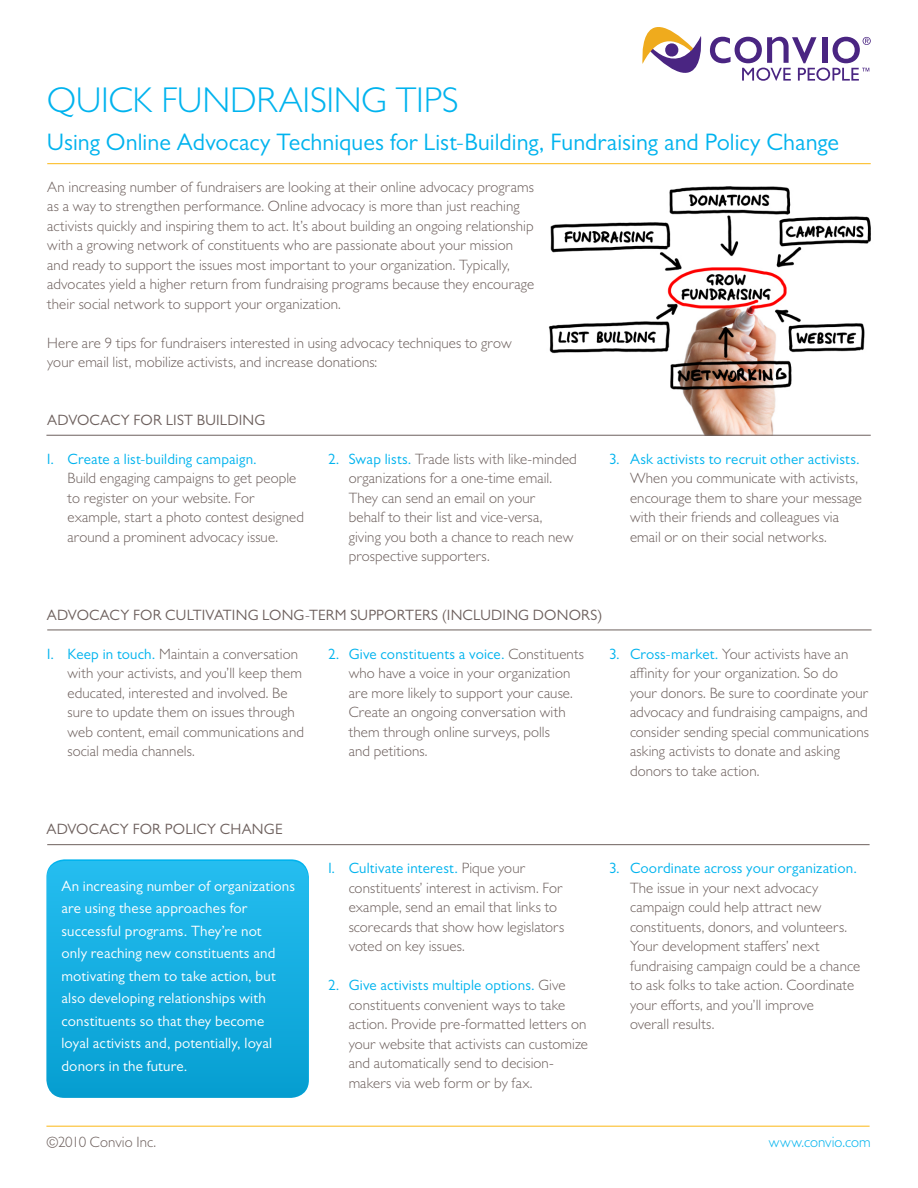
<style>
.page{position:relative;width:918px;height:1188px;background:#fff}
.page>*{position:absolute;margin:0;border:0;box-sizing:border-box;transform-origin:0 0}
.head{font:300 36px "Gill Sans MT Pro";letter-spacing:-.005em;color:#00b3ee}
.subhead{font:24px "Gill Sans MT Pro";color:#00b3ee}
.Numbered_list{font:300 15px/19.5px "Gill Sans MT Pro";letter-spacing:.005em;color:#6d605d}
.t1{font:15px/22.5px "Gill Sans MT Pro";letter-spacing:.015em;color:#fff}
.body_copy{font:15px "Gill Sans MT Pro";letter-spacing:.01em;color:#6d605d}
.body_copy-2{font:300 15px "Gill Sans MT Pro";color:#6d605d}
.body_copy-3{font:300 15px "Gill Sans MT Pro";letter-spacing:.005em;color:#00b3ee}
.s1{font-weight:400;color:#00b3ee}
</style>
<div class="page">
<img style="left:544px;top:186px;width:327px;height:249px">
<svg style="left:642px;top:27px;width:229px;height:54px"></svg>
<hr style="left:47px;top:630px;width:825px;height:1px;background:#6d605d">
<hr style="left:47px;top:844px;width:823px;height:1px;background:#6d605d">
<div style="left:46px;top:861px;width:263px;height:237px;background:linear-gradient(to bottom,#25bdf0,#069ed1);border-radius:18px"></div>
<hr style="left:46px;top:435px;width:825px;height:1px;background:#6d605d">
<hr style="left:47px;top:163px;width:824px;height:1px;background:#fcb814">
<hr style="left:46px;top:1126px;width:824px;height:1px;background:#fcb814">
<p class="head" style="left:47px;top:78px;width:413px">QUICK FUNDRAISING TIPS</p>
<p class="subhead" style="left:47px;top:127px;width:793px">Using Online Advocacy Techniques for List-Building, Fundraising and Policy Change</p>
<p class="Numbered_list" style="left:47px;top:177px;width:489px">An increasing number of fundraisers are looking at their online advocacy programs as a way to strengthen performance. Online advocacy is more than just reaching activists quickly and inspiring them to act. It’s about building an ongoing relationship with a growing network of constituents who are passionate about your mission and ready to support the issues most important to your organization. Typically, advocates yield a higher return from fundraising programs because they encourage their social network to support your organization.</p>
<p class="Numbered_list" style="left:47px;top:333px;width:466px">Here are 9 tips for fundraisers interested in using advocacy techniques to grow your email list, mobilize activists, and increase donations:</p>
<p class="body_copy" style="left:47px;top:411px;width:220px">ADVOCACY FOR LIST BUILDING</p>
<p class="Numbered_list" style="left:68px;top:448px;width:238px;text-indent:-20px"><span class="s1">1. Create a list-building campaign.<br></span>Build engaging campaigns to get people to register on your website. For example, start a photo contest designed around a prominent advocacy issue.</p>
<p class="Numbered_list" style="left:349px;top:448px;width:230px;text-indent:-20px"><span class="s1">2. Swap lists.</span> Trade lists with like-minded organizations for a one-time email.<br>They can send an email on your<br>behalf to their list and vice-versa, giving you both a chance to reach new prospective supporters.</p>
<p class="Numbered_list" style="left:630px;top:448px;width:234px;text-indent:-20px"><span class="s1">3. Ask activists to recruit other activists.<br></span>When you communicate with activists, encourage them to share your message with their friends and colleagues via email or on their social networks.</p>
<p class="body_copy" style="left:47px;top:606px;width:557px">ADVOCACY FOR CULTIVATING LONG-TERM SUPPORTERS (INCLUDING DONORS)</p>
<p class="Numbered_list" style="left:68px;top:643px;width:238px;text-indent:-20px"><span class="s1">1. Keep in touch.</span> Maintain a conversation with your activists, and you’ll keep them educated, interested and involved. Be sure to update them on issues through web content, email communications and social media channels.</p>
<p class="Numbered_list" style="left:349px;top:643px;width:237px;text-indent:-20px"><span class="s1">2. Give constituents a voice.</span> Constituents who have a voice in your organization are more likely to support your cause.<br>Create an ongoing conversation with them through online surveys, polls<br>and petitions.</p>
<p class="Numbered_list" style="left:630px;top:643px;width:241px;text-indent:-20px"><span class="s1">3. Cross-market.</span> Your activists have an affinity for your organization. So do<br>your donors. Be sure to coordinate your advocacy and fundraising campaigns, and consider sending special communications asking activists to donate and asking donors to take action.</p>
<p class="body_copy" style="left:46px;top:820px;width:238px">ADVOCACY FOR POLICY CHANGE</p>
<p class="t1" style="left:61px;top:874px;width:235px">An increasing number of organizations are using these approaches for successful programs. They’re not<br>only reaching new constituents and motivating them to take action, but also developing relationships with constituents so that they become loyal activists and, potentially, loyal donors in the future.</p>
<p class="Numbered_list" style="left:349px;top:858px;width:217px;text-indent:-20px"><span class="s1">1. Cultivate interest.</span> Pique your constituents’ interest in activism. For example, send an email that links to scorecards that show how legislators voted on key issues.</p>
<p class="Numbered_list" style="left:349px;top:975px;width:241px;text-indent:-20px"><span class="s1">2. Give activists multiple options.</span> Give constituents convenient ways to take action. Provide pre-formatted letters on your website that activists can customize and automatically send to decision&shy;makers via web form or by fax.</p>
<p class="Numbered_list" style="left:630px;top:858px;width:232px;text-indent:-20px"><span class="s1">3. Coordinate across your organization.<br></span>The issue in your next advocacy campaign could help attract new constituents, donors, and volunteers.<br>Your development staffers’ next fundraising campaign could be a chance to ask folks to take action. Coordinate your efforts, and you’ll improve<br>overall results.</p>
<p class="body_copy-2" style="left:46px;top:1133px;width:111px">©2010 Convio Inc.</p>
<p class="body_copy-3" style="left:769px;top:1133px;width:103px">www.convio.com</p>
</div>
